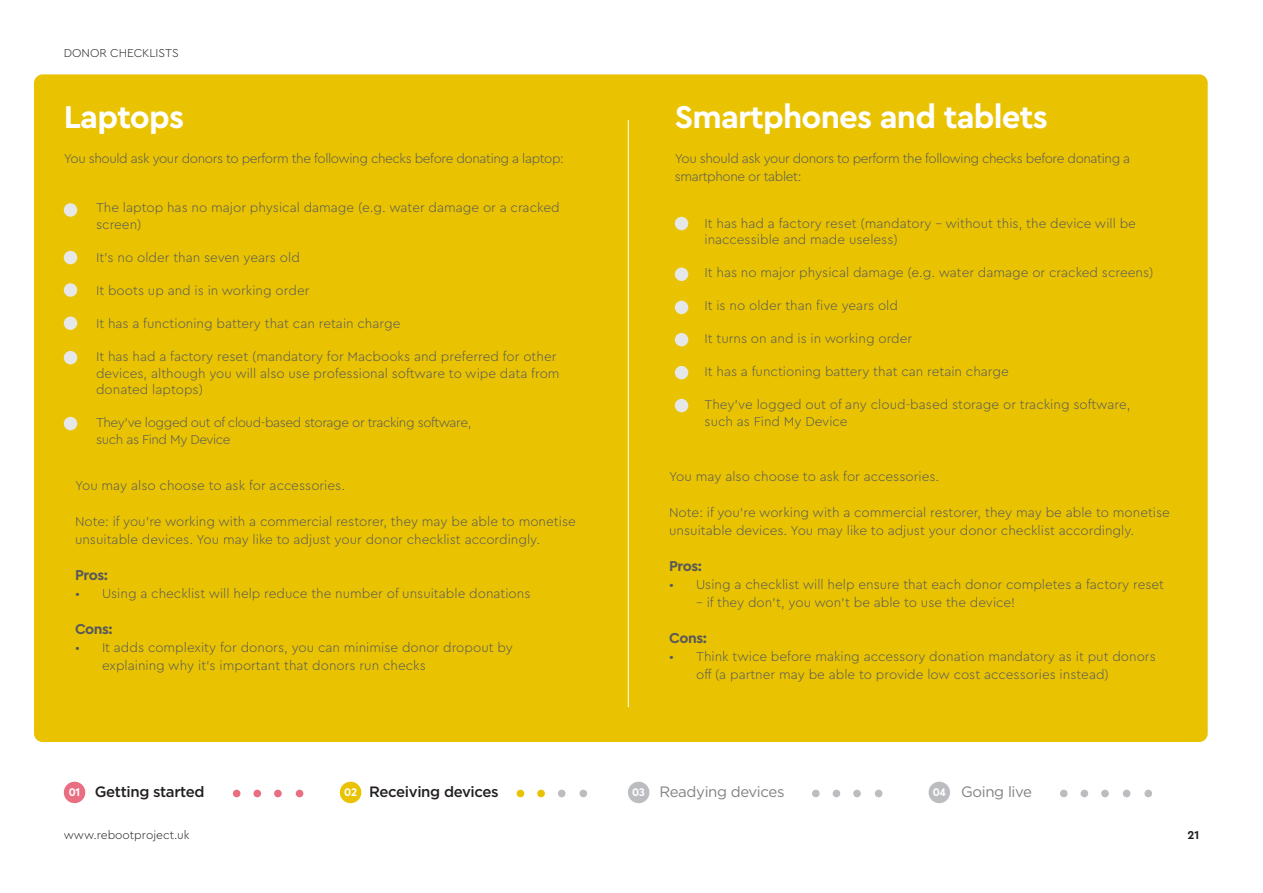
<style>
.page{position:relative;width:1263px;height:893px;background:#fff}
.page>*{position:absolute;margin:0;border:0;box-sizing:border-box;transform-origin:0 0}
.t1{font:700 33px "Cera Pro";letter-spacing:-.025em;color:#fff}
.t2{font:500 15px "Gotham";letter-spacing:-.025em;color:#231f20}
.t3{font:15px "Gotham";letter-spacing:-.025em;color:#808285}
.t4{font:700 15px "Cera Pro";letter-spacing:-.03em;color:#57585a}
.t5{font:300 13.5px/16.5px "Cera Pro";color:#57585a}
.t6{font:300 13.5px/18px "Cera Pro";letter-spacing:-.03em;color:#57585a}
.t7{font:300 12px "Cera Pro";color:#231f20}
.t8{font:700 12px "Cera Pro";color:#231f20}
.t9{font:700 11.25px "Averta Std";letter-spacing:-.035em;color:#fff}
</style>
<div class="page">
<div style="left:34px;top:74px;width:1174px;height:668px;background:#e9c302;border-radius:9px"></div>
<hr style="left:628px;top:120px;width:1px;height:587px;background:#fff">
<div style="left:64px;top:203px;width:13px;height:14px;background:#e6e7e9;border-radius:50%"></div>
<div style="left:675px;top:217px;width:13px;height:13px;background:#e6e7e9;border-radius:50%"></div>
<div style="left:675px;top:268px;width:13px;height:13px;background:#e6e7e9;border-radius:50%"></div>
<div style="left:675px;top:301px;width:13px;height:13px;background:#e6e7e9;border-radius:50%"></div>
<div style="left:675px;top:333px;width:13px;height:13px;background:#e6e7e9;border-radius:50%"></div>
<div style="left:675px;top:366px;width:13px;height:13px;background:#e6e7e9;border-radius:50%"></div>
<div style="left:675px;top:399px;width:13px;height:13px;background:#e6e7e9;border-radius:50%"></div>
<div style="left:64px;top:251px;width:13px;height:13px;background:#e6e7e9;border-radius:50%"></div>
<div style="left:64px;top:283px;width:13px;height:14px;background:#e6e7e9;border-radius:50%"></div>
<div style="left:64px;top:316px;width:13px;height:14px;background:#e6e7e9;border-radius:50%"></div>
<div style="left:64px;top:351px;width:13px;height:13px;background:#e6e7e9;border-radius:50%"></div>
<div style="left:64px;top:417px;width:13px;height:13px;background:#e6e7e9;border-radius:50%"></div>
<div style="left:64px;top:782px;width:21px;height:21px;background:#e96e82;border-radius:50%"></div>
<div style="left:340px;top:782px;width:21px;height:21px;background:#e9c302;border-radius:50%"></div>
<div style="left:628px;top:782px;width:21px;height:21px;background:#bcbdc0;border-radius:50%"></div>
<div style="left:928px;top:782px;width:22px;height:21px;background:#bcbdc0;border-radius:50%"></div>
<div style="left:233px;top:790px;width:7px;height:7px;background:#e96e82;border-radius:50%"></div>
<div style="left:517px;top:790px;width:7px;height:7px;background:#e9c302;border-radius:50%"></div>
<div style="left:812px;top:790px;width:8px;height:7px;background:#bcbdc0;border-radius:50%"></div>
<div style="left:1060px;top:790px;width:7px;height:7px;background:#bcbdc0;border-radius:50%"></div>
<div style="left:253px;top:790px;width:8px;height:7px;background:#e96e82;border-radius:50%"></div>
<div style="left:537px;top:790px;width:8px;height:7px;background:#e9c302;border-radius:50%"></div>
<div style="left:833px;top:790px;width:7px;height:7px;background:#bcbdc0;border-radius:50%"></div>
<div style="left:1080px;top:790px;width:8px;height:7px;background:#bcbdc0;border-radius:50%"></div>
<div style="left:274px;top:790px;width:8px;height:7px;background:#e96e82;border-radius:50%"></div>
<div style="left:558px;top:790px;width:7px;height:7px;background:#bcbdc0;border-radius:50%"></div>
<div style="left:853px;top:790px;width:8px;height:7px;background:#bcbdc0;border-radius:50%"></div>
<div style="left:1101px;top:790px;width:8px;height:7px;background:#bcbdc0;border-radius:50%"></div>
<div style="left:296px;top:790px;width:7px;height:7px;background:#e96e82;border-radius:50%"></div>
<div style="left:579px;top:790px;width:8px;height:7px;background:#bcbdc0;border-radius:50%"></div>
<div style="left:875px;top:790px;width:7px;height:7px;background:#bcbdc0;border-radius:50%"></div>
<div style="left:1123px;top:790px;width:7px;height:7px;background:#bcbdc0;border-radius:50%"></div>
<div style="left:1144px;top:790px;width:8px;height:7px;background:#bcbdc0;border-radius:50%"></div>
<p class="t7" style="left:64px;top:45px;width:117px">DONOR CHECKLISTS</p>
<p class="t1" style="left:64px;top:95px;width:122px">Laptops</p>
<p class="t1" style="left:675px;top:95px;width:374px">Smartphones and tablets</p>
<p class="t6" style="left:64px;top:149px;width:502px">You should ask your donors to perform the following checks before donating a laptop:</p>
<p class="t6" style="left:675px;top:149px;width:457px">You should ask your donors to perform the following checks before donating a smartphone or tablet:</p>
<p class="t5" style="left:96px;top:199px;width:465px">The laptop has no major physical damage (e.g. water damage or a cracked screen)</p>
<p class="t5" style="left:96px;top:249px;width:205px">It’s no older than seven years old</p>
<p class="t5" style="left:96px;top:282px;width:215px">It boots up and is in working order</p>
<p class="t5" style="left:96px;top:315px;width:306px">It has a functioning battery that can retain charge</p>
<p class="t5" style="left:96px;top:348px;width:465px">It has had a factory reset (mandatory for Macbooks and preferred for other devices, although you will also use professional software to wipe data from donated laptops)</p>
<p class="t6" style="left:96px;top:413px;width:377px">They’ve logged out of cloud-based storage or tracking software,</p>
<p class="t6" style="left:96px;top:429px;width:136px">such as Find My Device</p>
<p class="t5" style="left:704px;top:214px;width:433px">It has had a factory reset (mandatory – without this, the device will be inaccessible and made useless)</p>
<p class="t5" style="left:704px;top:264px;width:450px">It has no major physical damage (e.g. water damage or cracked screens)</p>
<p class="t5" style="left:704px;top:297px;width:195px">It is no older than five years old</p>
<p class="t5" style="left:704px;top:330px;width:209px">It turns on and is in working order</p>
<p class="t5" style="left:704px;top:363px;width:306px">It has a functioning battery that can retain charge</p>
<p class="t5" style="left:704px;top:396px;width:427px">They’ve logged out of any cloud-based storage or tracking software, such as Find My Device</p>
<p class="t5" style="left:75px;top:476px;width:272px">You may also choose to ask for accessories.</p>
<p class="t5" style="left:75px;top:512px;width:502px;line-height:18px">Note: if you’re working with a commercial restorer, they may be able to monetise unsuitable devices. You may like to adjust your donor checklist accordingly.</p>
<p class="t4" style="left:75px;top:565px;width:34px">Pros:</p>
<p class="t5" style="left:75px;top:584px;width:457px">• Using a checklist will help reduce the number of unsuitable donations</p>
<p class="t4" style="left:75px;top:619px;width:39px">Cons:</p>
<p class="t5" style="left:102px;top:638px;width:412px;line-height:18px;text-indent:-27px">• It adds complexity for donors, you can minimise donor dropout by explaining why it’s important that donors run checks</p>
<p class="t5" style="left:669px;top:468px;width:272px">You may also choose to ask for accessories.</p>
<p class="t5" style="left:669px;top:503px;width:502px;line-height:18px">Note: if you’re working with a commercial restorer, they may be able to monetise unsuitable devices. You may like to adjust your donor checklist accordingly.</p>
<p class="t4" style="left:669px;top:556px;width:34px">Pros:</p>
<p class="t5" style="left:669px;top:576px;width:496px">• Using a checklist will help ensure that each donor completes a factory reset</p>
<p class="t5" style="left:696px;top:594px;width:320px">– if they don’t, you won’t be able to use the device!</p>
<p class="t4" style="left:669px;top:628px;width:39px">Cons:</p>
<p class="t5" style="left:696px;top:647px;width:461px;line-height:18px;text-indent:-27px">• Think twice before making accessory donation mandatory as it put donors off (a partner may be able to provide low cost accessories instead)</p>
<p class="t9" style="left:69px;top:784px;width:13px">01</p>
<p class="t2" style="left:95px;top:782px;width:111px">Getting started</p>
<p class="t9" style="left:344px;top:784px;width:14px">02</p>
<p class="t2" style="left:369px;top:782px;width:131px">Receiving devices</p>
<p class="t9" style="left:632px;top:784px;width:14px">03</p>
<p class="t3" style="left:659px;top:782px;width:127px">Readying devices</p>
<p class="t9" style="left:933px;top:784px;width:15px">04</p>
<p class="t3" style="left:961px;top:782px;width:72px">Going live</p>
<p class="t7" style="left:64px;top:827px;width:127px">www.rebootproject.uk</p>
<p class="t8" style="left:1187px;top:827px;width:13px">21</p>
</div>
